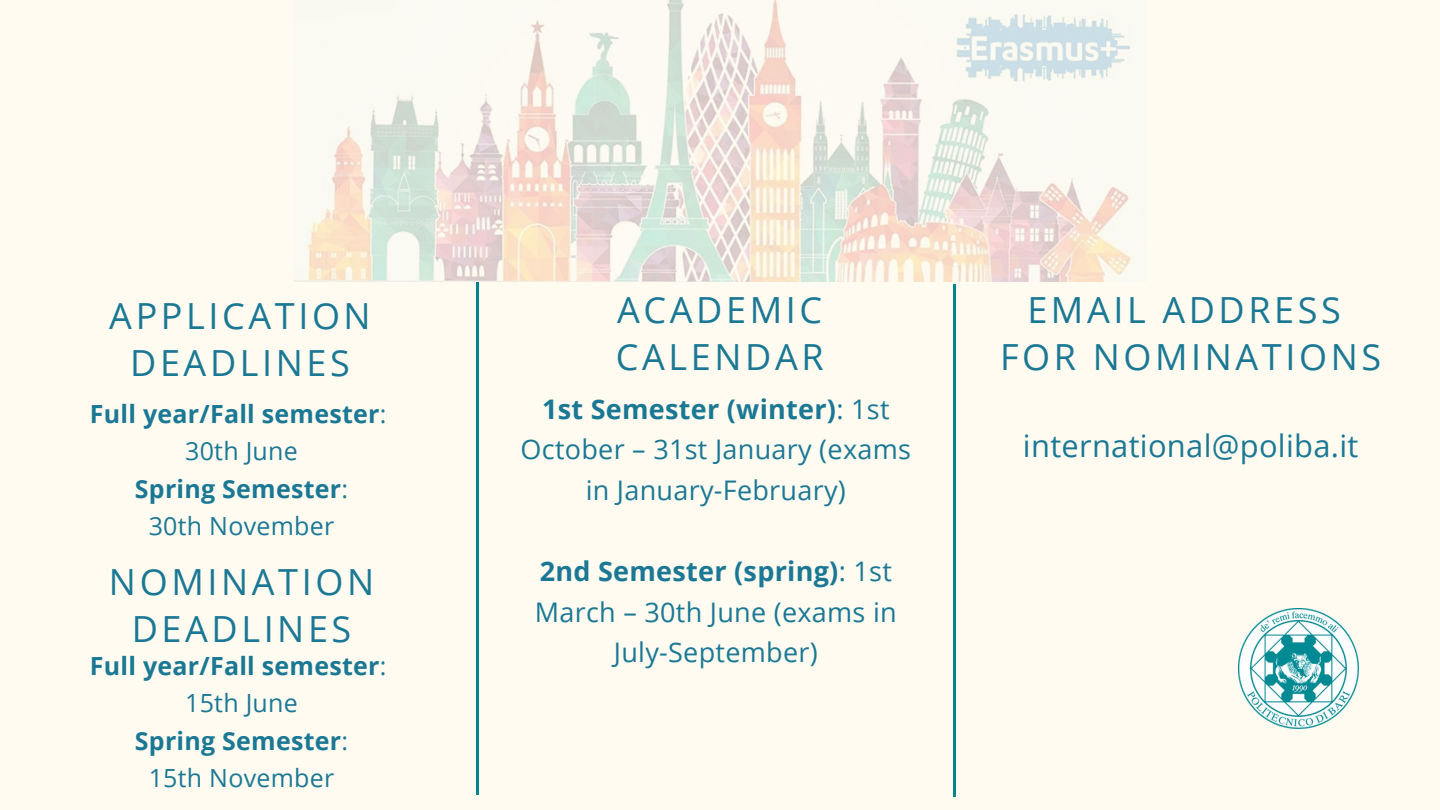
<style>
.page{position:relative;width:1440px;height:810px;background:#fffbf0}
.page>*{position:absolute;margin:0;border:0;box-sizing:border-box;transform-origin:0 0}
.t1{font:36px/46.5px "Open Sans";letter-spacing:.1em;color:#1b7895;text-align:center}
.t2{font:30.8px "Open Sans";letter-spacing:.01em;color:#1b7895}
.t3{font:27px/40.5px "Open Sans";letter-spacing:.01em;color:#1b7895;text-align:center}
.t4{font:700 25px "Open Sans";letter-spacing:.01em;color:#1b7895}
.t5{font:25px "Open Sans";letter-spacing:.01em;color:#1b7895}
.s1{font-weight:400}
.s2{font-weight:700}
</style>
<div class="page">
<hr style="left:476px;top:282px;width:3px;height:513px;background:#00848d">
<img style="left:294px;top:0;width:837px;height:281px">
<img style="left:1239px;top:609px;width:120px;height:120px">
<hr style="left:953px;top:284px;width:3px;height:513px;background:#00848d">
<p class="t1" style="left:109px;top:292px;width:263px">APPLICATION<br>DEADLINES</p>
<p class="t4" style="left:90px;top:396px;width:298px">Full year/Fall semester<span class="s1">:</span></p>
<p class="t5" style="left:185px;top:434px;width:114px">30th June</p>
<h1 class="t4" style="left:135px;top:471px;width:215px">Spring Semester<span class="s1">:</span></h1>
<p class="t5" style="left:149px;top:509px;width:187px">30th November</p>
<h1 class="t1" style="left:109px;top:558px;width:267px">NOMINATION<br>DEADLINES</h1>
<p class="t4" style="left:90px;top:648px;width:298px">Full year/Fall semester<span class="s1">:</span></p>
<p class="t5" style="left:185px;top:686px;width:114px">15th June</p>
<h1 class="t4" style="left:135px;top:723px;width:215px">Spring Semester<span class="s1">:</span></h1>
<h2 class="t5" style="left:149px;top:761px;width:187px">15th November</h2>
<p class="t1" style="left:616px;top:286px;width:209px;text-align:left">ACADEMIC<br>CALENDAR</p>
<h1 class="t3" style="left:521px;top:388px;width:392px"><span class="s2">1st Semester (winter)</span>: 1st<br>October – 31st January (exams in January-February)</h1>
<p class="t3" style="left:535px;top:550px;width:363px"><span class="s2">2nd Semester (spring)</span>: 1st<br>March – 30th June (exams in<br>July-September)</p>
<p class="t1" style="left:1000px;top:286px;width:383px">EMAIL ADDRESS<br>FOR NOMINATIONS</p>
<p class="t2" style="left:1023px;top:424px;width:337px">international@poliba.it</p>
</div>
